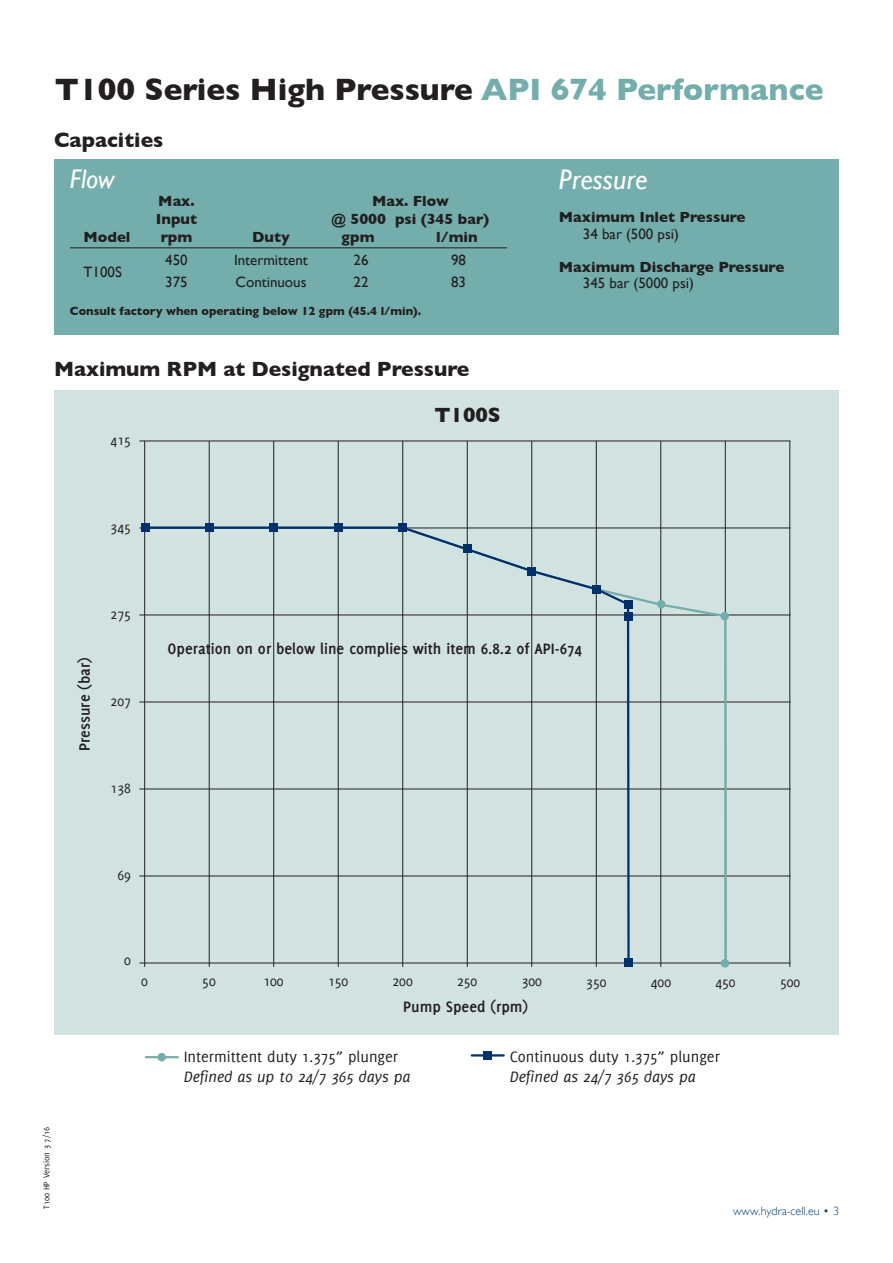
<style>
.page{position:relative;width:893px;height:1263px;background:#fff}
.page>*{position:absolute;margin:0;border:0;box-sizing:border-box;transform-origin:0 0}
.t1{font:700 31.5px "Gill Sans";color:#231f20}
.t2{font:italic 28.5px "Gill Sans";color:#fff}
.t3{font:italic 27px "Gill Sans";color:#fff}
.t4{font:700 21px "Gill Sans";color:#231f20}
.t5{font:700 16.5px "Delicious";color:#231f20}
.t6{font:16.5px "Delicious";color:#231f20}
.t7{font:italic 16.5px "Delicious";color:#231f20}
.t8{font:700 15px "Gill Sans";color:#231f20}
.t9{font:15px "Gill Sans";color:#231f20}
.t10{font:15px "Delicious";color:#231f20}
.t11{font:700 12px "Gill Sans";color:#231f20}
.t12{font:300 12px "Gill Sans";color:#013d7d}
.t13{font:9px "Delicious";color:#231f20}
.s1{color:#73aeac}
</style>
<div class="page">
<div style="left:55px;top:390px;width:784px;height:644px;background:#d1e2e1"></div>
<hr style="left:144px;top:441px;width:1px;height:526px;background:#231f20">
<hr style="left:209px;top:441px;width:1px;height:526px;background:#231f20">
<hr style="left:273px;top:441px;width:1px;height:526px;background:#231f20">
<hr style="left:338px;top:441px;width:1px;height:526px;background:#231f20">
<hr style="left:402px;top:441px;width:1px;height:526px;background:#231f20">
<hr style="left:467px;top:441px;width:1px;height:526px;background:#231f20">
<hr style="left:531px;top:441px;width:1px;height:526px;background:#231f20">
<hr style="left:596px;top:441px;width:1px;height:526px;background:#231f20">
<hr style="left:660px;top:441px;width:1px;height:526px;background:#231f20">
<hr style="left:725px;top:441px;width:1px;height:526px;background:#231f20">
<hr style="left:789px;top:441px;width:1px;height:526px;background:#231f20">
<hr style="left:139px;top:441px;width:651px;height:1px;background:#231f20">
<hr style="left:139px;top:528px;width:651px;height:1px;background:#231f20">
<hr style="left:139px;top:615px;width:651px;height:1px;background:#231f20">
<hr style="left:139px;top:702px;width:651px;height:1px;background:#231f20">
<hr style="left:139px;top:789px;width:651px;height:1px;background:#231f20">
<hr style="left:139px;top:876px;width:651px;height:1px;background:#231f20">
<hr style="left:139px;top:963px;width:651px;height:1px;background:#231f20">
<svg style="left:142px;top:525px;width:586px;height:440px"></svg>
<div style="left:54px;top:160px;width:785px;height:175px;background:#73aeac"></div>
<hr style="left:70px;top:247px;width:437px;height:1px;background:#231f20">
<svg style="left:143px;top:525px;width:488px;height:440px"></svg>
<div style="left:141px;top:523px;width:8px;height:9px;background:#00306c"></div>
<div style="left:205px;top:523px;width:9px;height:9px;background:#00306c"></div>
<div style="left:269px;top:523px;width:9px;height:9px;background:#00306c"></div>
<div style="left:334px;top:523px;width:9px;height:9px;background:#00306c"></div>
<div style="left:399px;top:523px;width:8px;height:9px;background:#00306c"></div>
<div style="left:463px;top:544px;width:9px;height:9px;background:#00306c"></div>
<div style="left:527px;top:567px;width:9px;height:8px;background:#00306c"></div>
<div style="left:592px;top:585px;width:9px;height:8px;background:#00306c"></div>
<div style="left:624px;top:600px;width:8px;height:8px;background:#00306c"></div>
<div style="left:624px;top:612px;width:8px;height:8px;background:#00306c"></div>
<div style="left:624px;top:958px;width:8px;height:9px;background:#00306c"></div>
<div style="left:157px;top:1053px;width:9px;height:8px;background:#73aeac;border-radius:50%"></div>
<hr style="left:146px;top:1056px;width:32px;height:2px;background:#73aeac">
<div style="left:483px;top:1051px;width:9px;height:9px;background:#00306c"></div>
<hr style="left:472px;top:1054px;width:32px;height:2px;background:#00306c">
<div style="left:657px;top:600px;width:8px;height:8px;background:#73aeac;border-radius:50%"></div>
<div style="left:720px;top:612px;width:9px;height:8px;background:#73aeac;border-radius:50%"></div>
<div style="left:721px;top:959px;width:8px;height:8px;background:#73aeac;border-radius:50%"></div>
<p class="t1" style="left:55px;top:71px;width:770px">T100 Series High Pressure <span class="s1">API 674 Performance</span></p>
<p class="t4" style="left:54px;top:128px;width:111px">Capacities</p>
<p class="t3" style="left:70px;top:163px;width:46px">Flow</p>
<p class="t8" style="left:158px;top:192px;width:38px">Max.</p>
<p class="t8" style="left:372px;top:192px;width:78px">Max. Flow</p>
<p class="t8" style="left:156px;top:210px;width:43px">Input</p>
<p class="t8" style="left:332px;top:210px;width:159px">@ 5000 psi (345 bar)</p>
<p class="t8" style="left:83px;top:228px;width:49px">Model</p>
<p class="t8" style="left:161px;top:228px;width:33px">rpm</p>
<p class="t8" style="left:252px;top:228px;width:39px">Duty</p>
<p class="t8" style="left:341px;top:228px;width:35px">gpm</p>
<p class="t8" style="left:436px;top:228px;width:43px">l/min</p>
<p class="t9" style="left:83px;top:263px;width:40px">T100S</p>
<p class="t9" style="left:165px;top:251px;width:24px">450</p>
<p class="t9" style="left:234px;top:251px;width:75px">Intermittent</p>
<p class="t9" style="left:353px;top:251px;width:16px">26</p>
<p class="t9" style="left:451px;top:251px;width:16px">98</p>
<p class="t9" style="left:165px;top:273px;width:24px">375</p>
<p class="t9" style="left:235px;top:273px;width:73px">Continuous</p>
<p class="t9" style="left:353px;top:273px;width:16px">22</p>
<p class="t9" style="left:451px;top:273px;width:16px">83</p>
<p class="t11" style="left:70px;top:304px;width:353px">Consult factory when operating below 12 gpm (45.4 l/min).</p>
<p class="t4" style="left:54px;top:356px;width:417px">Maximum RPM at Designated Pressure</p>
<p class="t4" style="left:434px;top:402px;width:68px">T100S</p>
<p class="t10" style="left:111px;top:432px;width:22px">415</p>
<p class="t10" style="left:111px;top:519px;width:22px">345</p>
<p class="t10" style="left:111px;top:605px;width:22px">275</p>
<p class="t2" style="left:559px;top:163px;width:90px">Pressure</p>
<p class="t8" style="left:559px;top:208px;width:188px">Maximum Inlet Pressure</p>
<p class="t9" style="left:583px;top:225px;width:98px">34 bar (500 psi)</p>
<p class="t8" style="left:559px;top:258px;width:227px">Maximum Discharge Pressure</p>
<p class="t9" style="left:583px;top:274px;width:113px">345 bar (5000 psi)</p>
<p class="t5" style="left:75px;top:751px;width:95px;rotate:-90deg">Pressure (bar)</p>
<p class="t10" style="left:111px;top:692px;width:22px">207</p>
<p class="t10" style="left:111px;top:779px;width:22px">138</p>
<p class="t10" style="left:117px;top:866px;width:15px">69</p>
<p class="t5" style="left:168px;top:639px;width:416px">Operation on or below line complies with item 6.8.2 of API-674</p>
<p class="t13" style="left:42px;top:1209px;width:83px;rotate:-90deg">T100 HP Version 3 7/16</p>
<p class="t10" style="left:124px;top:952px;width:8px">0</p>
<p class="t10" style="left:141px;top:972px;width:8px">0</p>
<p class="t10" style="left:202px;top:972px;width:15px">50</p>
<p class="t10" style="left:263px;top:972px;width:22px">100</p>
<p class="t10" style="left:328px;top:972px;width:22px">150</p>
<p class="t10" style="left:393px;top:972px;width:22px">200</p>
<p class="t10" style="left:457px;top:972px;width:22px">250</p>
<p class="t5" style="left:403px;top:997px;width:127px">Pump Speed (rpm)</p>
<p class="t10" style="left:522px;top:972px;width:22px">300</p>
<p class="t10" style="left:586px;top:974px;width:22px">350</p>
<p class="t10" style="left:651px;top:974px;width:22px">400</p>
<p class="t10" style="left:715px;top:974px;width:22px">450</p>
<p class="t10" style="left:780px;top:974px;width:22px">500</p>
<p class="t6" style="left:184px;top:1047px;width:216px">Intermittent duty 1.375” plunger</p>
<p class="t7" style="left:184px;top:1067px;width:229px">Defined as up to 24/7 365 days pa</p>
<p class="t6" style="left:510px;top:1047px;width:212px">Continuous duty 1.375” plunger</p>
<p class="t7" style="left:510px;top:1067px;width:188px">Defined as 24/7 365 days pa</p>
<p class="t12" style="left:733px;top:1204px;width:107px">www.hydra-cell.eu • 3</p>
</div>
